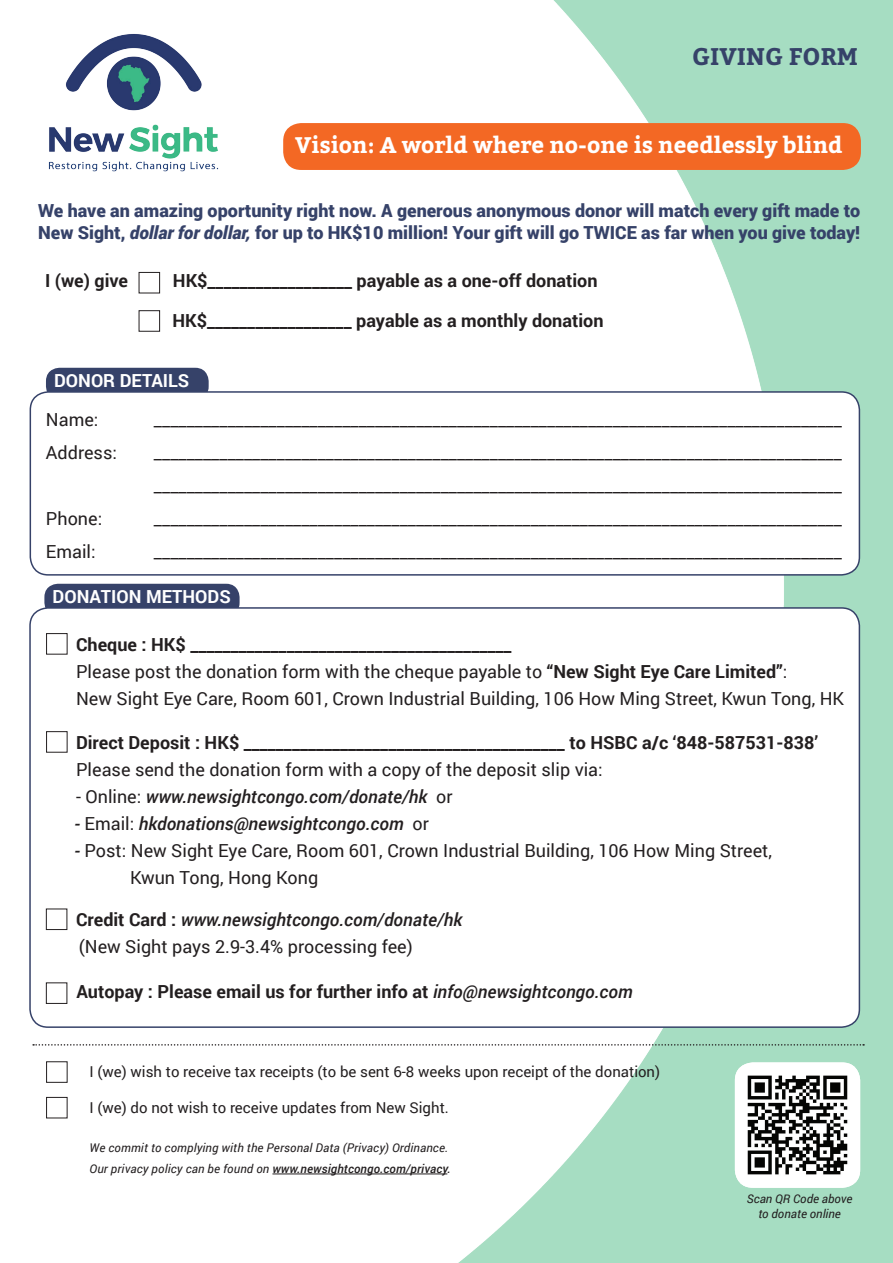
<style>
.page{position:relative;width:893px;height:1263px;background:#fff}
.page>*{position:absolute;margin:0;border:0;box-sizing:border-box;transform-origin:0 0}
.t1{font:700 24px "Bitter";color:#364269}
.t2{font:700 22.5px "Bitter";color:#fff}
.t3{font:18px/27px "Roboto";color:#231f20}
.t4{font:700 18px/39.5px "Roboto";color:#231f20}
.t5{font:900 18px/21.6px "Roboto";color:#364269}
.t6{font:italic 500 18px "Roboto";color:#231f20}
.t7{font:700 18px "Roboto";color:#fff}
.t8{font:15px "Roboto";color:#231f20}
.t9{font:italic 12px/21px "Roboto";letter-spacing:.01em;color:#231f20}
.s1{font-style:italic}
.s2{font-weight:700}
.s3{font-weight:400;font-style:normal}
.s4{font-weight:500;font-style:italic}
.s5{font-weight:500}
</style>
<div class="page">
<img style="left:29px;top:0;width:864px;height:1263px">
<div style="left:44px;top:584px;width:196px;height:32px;background:#364269;border-radius:14px"></div>
<div style="left:30px;top:608px;width:829px;height:419px;background:#fff;border-radius:18px"></div>
<div style="left:29px;top:607px;width:831px;height:421px;border:2px solid #364269;border-radius:18px"></div>
<img style="left:29px;top:9px;width:214px;height:185px">
<div style="left:283px;top:123px;width:578px;height:47px;background:#f36824;border-radius:18px"></div>
<div style="left:46px;top:731px;width:22px;height:21px;border:1px solid #231f20"></div>
<div style="left:46px;top:633px;width:22px;height:21px;border:1px solid #231f20"></div>
<div style="left:46px;top:982px;width:21px;height:22px;border:1px solid #231f20"></div>
<div style="left:46px;top:1061px;width:22px;height:22px;border:1px solid #231f20"></div>
<div style="left:46px;top:1097px;width:22px;height:21px;border:1px solid #231f20"></div>
<div style="left:46px;top:908px;width:21px;height:22px;border:1px solid #231f20"></div>
<div style="left:139px;top:272px;width:21px;height:21px;border:1px solid #231f20"></div>
<div style="left:139px;top:310px;width:21px;height:22px;border:1px solid #231f20"></div>
<div style="left:46px;top:368px;width:163px;height:32px;background:#364269;border-radius:13px"></div>
<div style="left:30px;top:392px;width:829px;height:183px;background:#fff;border-radius:18px"></div>
<div style="left:30px;top:391px;width:830px;height:185px;border:2px solid #364269;border-radius:18px"></div>
<hr style="left:272px;top:1173px;width:175px;height:1px;background:#231f20">
<svg style="left:33px;top:1044px;width:831px;height:1px"></svg>
<img style="left:735px;top:1062px;width:125px;height:126px">
<h1 class="t1" style="left:692px;top:38px;width:167px">GIVING FORM</h1>
<p class="t2" style="left:295px;top:128px;width:549px">Vision: A world where no-one is needlessly blind</p>
<p class="t5" style="left:38px;top:199px;width:823px">We have an amazing oportunity right now. A generous anonymous donor will match every gift made to<br>New Sight, <span class="s1">dollar for dollar,</span> for up to HK$10 million! Your gift will go TWICE as far when you give today!</p>
<p class="t4" style="left:45px;top:261px;width:85px">I (we) give</p>
<p class="t4" style="left:172px;top:261px;width:433px">HK$__________________ payable as a one-off donation<br>HK$__________________ payable as a monthly donation</p>
<p class="t7" style="left:54px;top:367px;width:137px">DONOR DETAILS</p>
<p class="t3" style="left:46px;top:406px;width:54px">Name:</p>
<p class="t3" style="left:154px;top:406px;width:689px">____________________________________________________________________________________</p>
<p class="t3" style="left:46px;top:439px;width:73px">Address:</p>
<p class="t3" style="left:154px;top:436px;width:689px;line-height:33px">____________________________________________________________________________________ ____________________________________________________________________________________</p>
<p class="t3" style="left:46px;top:505px;width:58px">Phone:</p>
<p class="t3" style="left:154px;top:505px;width:689px">____________________________________________________________________________________</p>
<p class="t3" style="left:46px;top:538px;width:51px">Email:</p>
<p class="t3" style="left:154px;top:538px;width:689px">____________________________________________________________________________________</p>
<p class="t7" style="left:53px;top:583px;width:180px">DONATION METHODS</p>
<p class="t3" style="left:76px;top:630px;width:770px"><span class="s2">Cheque : HK$ ________________________________________<br></span>Please post the donation form with the cheque payable to <span class="s2">“New Sight Eye Care Limited”</span>:<br>New Sight Eye Care, Room 601, Crown Industrial Building, 106 How Ming Street, Kwun Tong, HK</p>
<p class="t4" style="left:76px;top:722px;width:743px">Direct Deposit : HK$ ________________________________________ to HSBC a/c ‘848-587531-838’</p>
<p class="t3" style="left:76px;top:755px;width:528px">Please send the donation form with a copy of the deposit slip via:</p>
<p class="t6" style="left:76px;top:784px;width:378px"><span class="s3">- Online:</span> www.newsightcongo.com/donate/hk <span class="s3">or</span></p>
<p class="t6" style="left:75px;top:811px;width:356px">- <span class="s3">Email:</span> hkdonations@newsightcongo.com <span class="s3">or</span></p>
<p class="t3" style="left:130px;top:836px;width:643px;text-indent:-56px"><span class="s4">-</span> Post: New Sight Eye Care, Room 601, Crown Industrial Building, 106 How Ming Street,<br>Kwun Tong, Hong Kong</p>
<p class="t3" style="left:76px;top:905px;width:388px"><span class="s2">Credit Card :</span> <span class="s4">www.newsightcongo.com/donate/hk </span>(New Sight pays 2.9-3.4% processing fee)</p>
<p class="t4" style="left:76px;top:971px;width:558px">Autopay : Please email us for further info at <span class="s4">info@newsightcongo.com</span></p>
<p class="t8" style="left:90px;top:1061px;width:572px">I (we) wish to receive tax receipts (to be sent 6-8 weeks upon receipt of the donation)</p>
<p class="t8" style="left:90px;top:1097px;width:361px">I (we) do not wish to receive updates from New Sight.</p>
<p class="t9" style="left:90px;top:1137px;width:362px">We commit to complying with the Personal Data (Privacy) Ordinance.<br>Our privacy policy can be found on <span class="s5">www.newsightcongo.com/privacy.</span></p>
<p class="t9" style="left:747px;top:1191px;width:107px;line-height:14.4px;text-align:center">Scan QR Code above to donate online</p>
</div>
